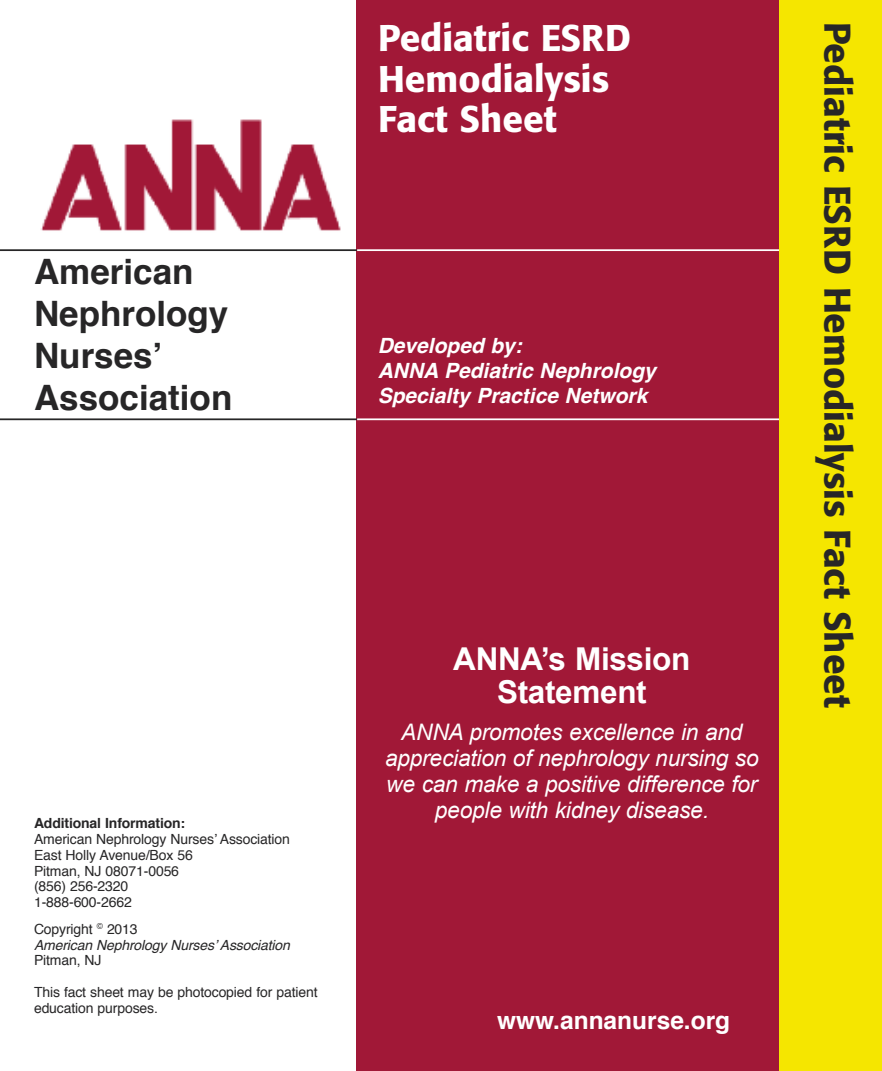
<style>
.page{position:relative;width:882px;height:1071px;background:#fff}
.page>*{position:absolute;margin:0;border:0;box-sizing:border-box;transform-origin:0 0}
.t1{font:500 36.75px/40.2px "Formata";color:#fff}
.t2{font:500 36.75px "Formata";color:#272627}
.t3{font:700 35px/42px "Helvetica";color:#272627}
.t4{font:700 31.5px/33.2px "Arial";letter-spacing:-.01em;color:#fff;text-align:center}
.t5{font:700 24.5px "Helvetica";color:#fff}
.t6{font:italic 22.75px/26.2px "Arial";letter-spacing:-.01em;color:#fff;text-align:center}
.t7{font:italic 700 21px/25.2px "Helvetica";color:#fff}
.t8{font:14px/15.8px "Helvetica";letter-spacing:-.01em;color:#272627}
.t9{font:italic 14px/15.8px "Helvetica";letter-spacing:-.01em;color:#272627}
.t10{font:700 14px "Helvetica";letter-spacing:-.01em;color:#272627}
.s1{font-style:normal}
</style>
<div class="page">
<div style="left:357px;top:0;width:525px;height:1071px;background:#a11837"></div>
<img style="left:40px;top:119px;width:301px;height:112px">
<hr style="left:0;top:418px;width:357px;height:2px;background:#272627">
<hr style="left:0;top:249px;width:357px;height:2px;background:#272627">
<hr style="left:357px;top:418px;width:525px;height:2px;background:#fff">
<hr style="left:357px;top:249px;width:525px;height:2px;background:#fff">
<div style="left:780px;top:0;width:102px;height:1071px;background:#f5e600"></div>
<h2 class="t3" style="left:34px;top:254px;width:200px">American<br>Nephrology<br>Nurses’<br>Association</h2>
<p class="t10" style="left:34px;top:818px;width:153px">Additional Information:</p>
<p class="t8" style="left:34px;top:832px;width:258px">American Nephrology Nurses’ Association<br>East Holly Avenue/Box 56<br>Pitman, NJ 08071-0056<br>(856) 256-2320<br>1-888-600-2662</p>
<p class="t9" style="left:34px;top:922px;width:258px"><span class="s1">Copyright</span> <sup>©</sup> <span class="s1">2013<br></span>American Nephrology Nurses’ Association</p>
<p class="t8" style="left:34px;top:954px;width:69px">Pitman, NJ</p>
<p class="t8" style="left:34px;top:985px;width:285px">This fact sheet may be photocopied for patient education purposes.</p>
<h1 class="t1" style="left:378px;top:21px;width:254px">Pediatric ESRD<br>Hemodialysis<br>Fact Sheet</h1>
<h3 class="t7" style="left:378px;top:335px;width:280px">Developed by:<br>ANNA Pediatric Nephrology<br>Specialty Practice Network</h3>
<h3 class="t4" style="left:453px;top:642px;width:239px">ANNA’s Mission<br>Statement</h3>
<h3 class="t6" style="left:385px;top:719px;width:375px">ANNA promotes excellence in and appreciation of nephrology nursing so we can make a positive difference for people with kidney disease.</h3>
<h1 class="t2" style="left:853px;top:22px;width:687px;rotate:90deg">Pediatric ESRD Hemodialysis Fact Sheet</h1>
<h3 class="t5" style="left:497px;top:1010px;width:235px">www.annanurse.org</h3>
</div>
